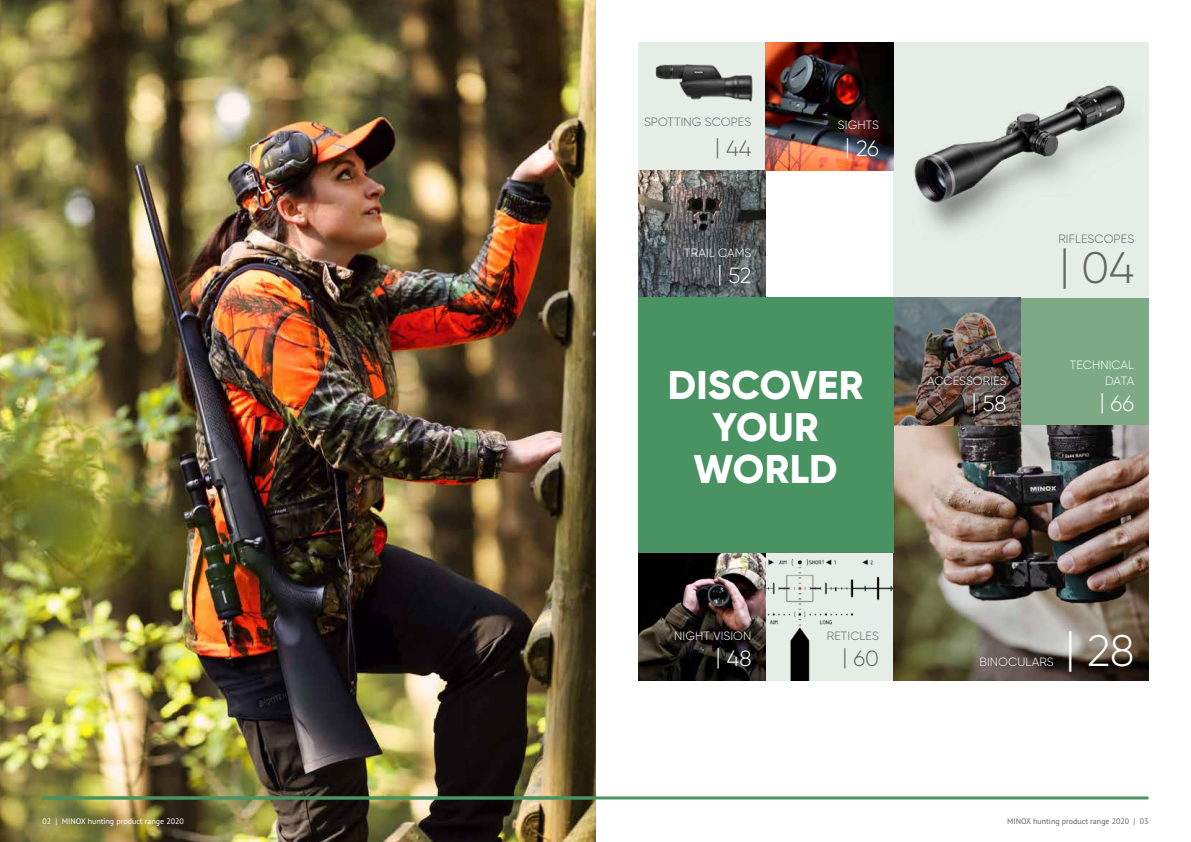
<style>
.page{position:relative;width:1191px;height:842px;background:#fff}
.page>*{position:absolute;margin:0;border:0;box-sizing:border-box;transform-origin:0 0}
.t1{font:300 44px "Gilroy";color:#636362}
.t2{font:300 44px "Gilroy";color:#fff}
.t3{font:800 40px/42px "Gilroy";letter-spacing:.005em;color:#fff;text-align:center}
.t4{font:300 22px "Gilroy";color:#fff}
.t5{font:300 22px "Gilroy";color:#636362}
.t6{font:300 12px/15px "Gilroy";letter-spacing:.01em;color:#fff;text-align:right}
.t7{font:300 12px "Gilroy";letter-spacing:.01em;color:#636362}
.t8{font:8px "PT Sans Pro";color:#fff}
.t9{font:8px "PT Sans Pro";color:#636362}
</style>
<div class="page">
<img style="left:0;top:0;width:595px;height:842px">
<div style="left:1020px;top:298px;width:128px;height:127px;background:#7daa84"></div>
<div style="left:893px;top:43px;width:255px;height:255px;background:#e6ede6"></div>
<img style="left:765px;top:553px;width:128px;height:127px">
<div style="left:638px;top:43px;width:127px;height:127px;background:#e6ede6"></div>
<hr style="left:595px;top:796px;width:553px;height:3px;background:#499261">
<hr style="left:43px;top:796px;width:552px;height:3px;background:#499261">
<img style="left:893px;top:425px;width:255px;height:255px">
<img style="left:638px;top:170px;width:127px;height:128px">
<img style="left:765px;top:43px;width:128px;height:127px">
<img style="left:893px;top:298px;width:127px;height:127px">
<img style="left:638px;top:553px;width:127px;height:127px">
<img style="left:655px;top:64px;width:98px;height:38px">
<img style="left:914px;top:85px;width:219px;height:147px">
<div style="left:917px;top:366px;width:99px;height:57px;background:#1a1a18;opacity:.75"></div>
<div style="left:638px;top:298px;width:255px;height:255px;background:#499261"></div>
<p class="t7" style="left:644px;top:114px;width:109px">SPOTTING SCOPES</p>
<h3 class="t5" style="left:715px;top:135px;width:38px">| 44</h3>
<p class="t6" style="left:684px;top:245px;width:69px">TRAIL CAMS</p>
<h3 class="t4" style="left:717px;top:262px;width:35px">| 52</h3>
<p class="t6" style="left:838px;top:118px;width:43px">SIGHTS</p>
<h3 class="t4" style="left:845px;top:135px;width:35px">| 26</h3>
<h2 class="t3" style="left:668px;top:364px;width:197px">DISCOVER</h2>
<h2 class="t3" style="left:693px;top:406px;width:146px">YOUR<br>WORLD</h2>
<p class="t6" style="left:927px;top:373px;width:81px">ACCESSORIES</p>
<h3 class="t4" style="left:971px;top:390px;width:36px">| 58</h3>
<p class="t7" style="left:1058px;top:231px;width:77px">RIFLESCOPES</p>
<h1 class="t1" style="left:1059px;top:241px;width:76px">| 04</h1>
<p class="t6" style="left:1069px;top:358px;width:66px">TECHNICAL<br>DATA</p>
<h3 class="t4" style="left:1099px;top:390px;width:36px">| 66</h3>
<p class="t6" style="left:674px;top:628px;width:79px">NIGHT VISION</p>
<h3 class="t4" style="left:716px;top:645px;width:37px">| 48</h3>
<p class="t7" style="left:827px;top:628px;width:54px">RETICLES</p>
<h3 class="t5" style="left:842px;top:645px;width:38px">| 60</h3>
<p class="t6" style="left:979px;top:654px;width:76px">BINOCULARS</p>
<h1 class="t2" style="left:1065px;top:624px;width:70px">| 28</h1>
<p class="t8" style="left:43px;top:816px;width:143px">02 | MINOX hunting product range 2020</p>
<p class="t9" style="left:1007px;top:816px;width:143px">MINOX hunting product range 2020 | 03</p>
</div>
